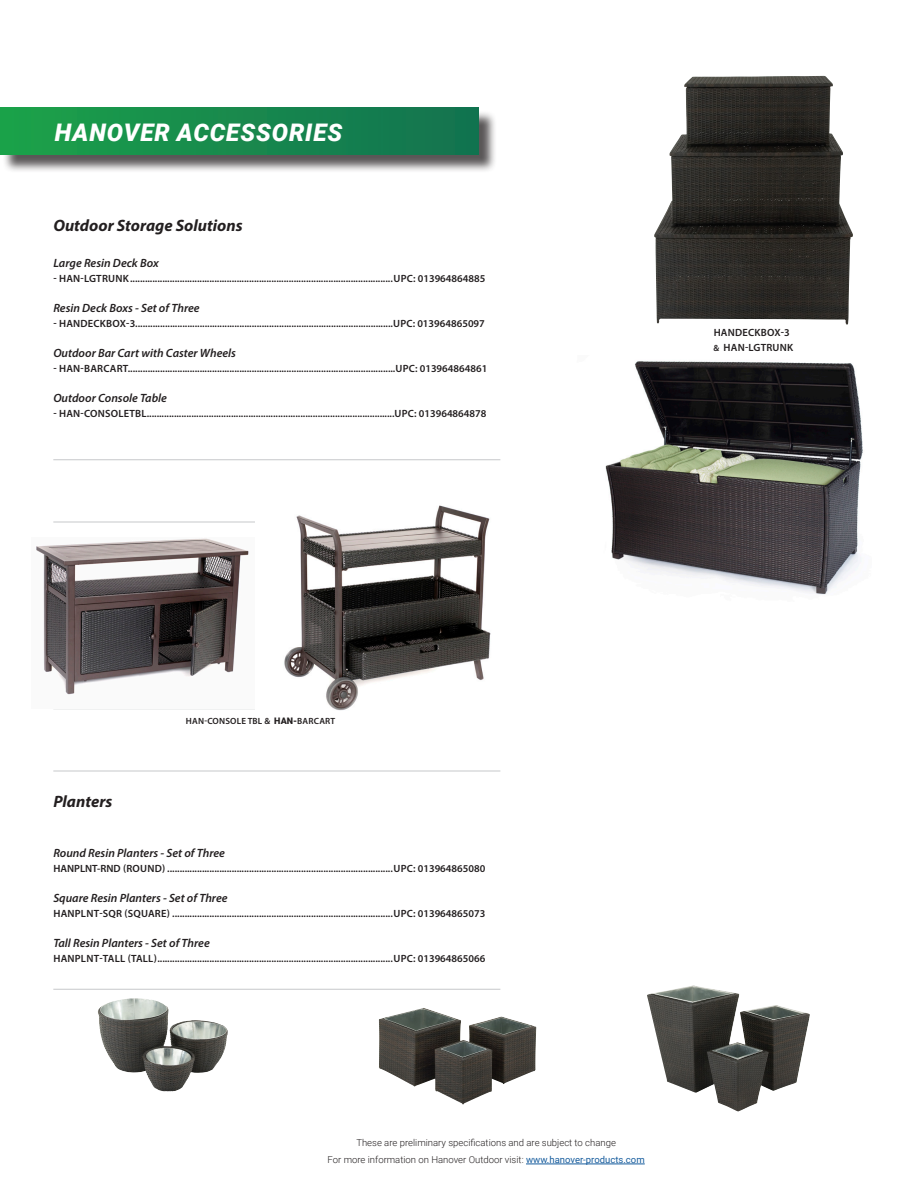
<style>
.page{position:relative;width:918px;height:1188px;background:#fff}
.page>*{position:absolute;margin:0;border:0;box-sizing:border-box;transform-origin:0 0}
.t1{font:italic 900 24.3px "Roboto";letter-spacing:.035em;color:#fff}
.Product_Name_NEW{font:italic 700 16.5px "Myriad Pro";color:#231f20}
.retail_price_line_1{font:italic 700 16.5px "Myriad Pro";color:#231f20}
.retail_price_line_1-2{font:italic 600 12px "Myriad Pro";color:#231f20}
.retail_price_line_1-3{font:600 10.5px "Myriad Pro";color:#231f20}
.retail_price_line_1-4{font:600 10.5px "Myriad Pro";letter-spacing:.02em;color:#231f20}
.t2{font:300 9.6px "Roboto";color:#231f20}
.t3{font:600 9px "Myriad Pro";letter-spacing:.02em;color:#231f20}
.s1{font-size:9px}
.s2{font-family:"Roboto";font-weight:900}
.s3{font-weight:400;color:#175d9e}
</style>
<div class="page">
<img style="left:654px;top:76px;width:199px;height:249px">
<div style="left:2px;top:110px;width:495px;height:63px;background:#231f20;opacity:.75"></div>
<div style="left:0;top:107px;width:478px;height:47px;background:linear-gradient(to right,#1ca24a,#127250)"></div>
<hr style="left:53px;top:459px;width:447px;height:1px;background:#c7c8ca">
<hr style="left:53px;top:522px;width:447px;height:1px;background:#c7c8ca">
<hr style="left:53px;top:584px;width:447px;height:1px;background:#c7c8ca">
<hr style="left:53px;top:646px;width:447px;height:1px;background:#c7c8ca">
<hr style="left:53px;top:708px;width:447px;height:1px;background:#c7c8ca">
<hr style="left:53px;top:771px;width:447px;height:1px;background:#c7c8ca">
<hr style="left:53px;top:989px;width:447px;height:1px;background:#c7c8ca">
<hr style="left:526px;top:1164px;width:119px;height:1px;background:#175d9e">
<img style="left:605px;top:361px;width:258px;height:234px">
<img style="left:379px;top:1008px;width:158px;height:96px">
<img style="left:647px;top:985px;width:163px;height:127px">
<img style="left:98px;top:999px;width:112px;height:93px">
<img style="left:256px;top:505px;width:244px;height:206px">
<img style="left:36px;top:538px;width:218px;height:171px">
<p class="t1" style="left:55px;top:116px;width:289px">HANOVER ACCESSORIES</p>
<p class="Product_Name_NEW" style="left:53px;top:215px;width:191px">Outdoor Storage Solutions</p>
<p class="retail_price_line_1-2" style="left:53px;top:256px;width:107px">Large Resin Deck Box</p>
<p class="retail_price_line_1-3" style="left:53px;top:272px;width:433px">- HAN-LGTRUNK..........................................................................................................UPC: 013964864885</p>
<p class="retail_price_line_1-2" style="left:53px;top:301px;width:148px">Resin Deck Boxs - Set of Three</p>
<p class="retail_price_line_1-3" style="left:53px;top:317px;width:433px">- HANDECKBOX-3........................................................................................................UPC: 013964865097</p>
<p class="retail_price_line_1-2" style="left:53px;top:346px;width:184px">Outdoor Bar Cart with Caster Wheels</p>
<p class="retail_price_line_1-3" style="left:53px;top:362px;width:435px">- HAN-BARCART............................................................................................................UPC: 013964864861</p>
<p class="retail_price_line_1-2" style="left:53px;top:391px;width:115px">Outdoor Console Table</p>
<p class="retail_price_line_1-3" style="left:53px;top:407px;width:434px">- HAN-CONSOLETBL....................................................................................................UPC: 013964864878</p>
<p class="retail_price_line_1-4" style="left:714px;top:326px;width:78px">HANDECKBOX-3</p>
<p class="retail_price_line_1-4" style="left:714px;top:341px;width:81px"><span class="s1">&amp;</span> HAN-LGTRUNK</p>
<p class="retail_price_line_1" style="left:53px;top:791px;width:61px">Planters</p>
<p class="t3" style="left:186px;top:715px;width:151px">HAN-CONSOLE TBL &amp; <span class="s2">HAN-</span>BARCART</p>
<p class="retail_price_line_1-2" style="left:53px;top:845px;width:173px">Round Resin Planters - Set of Three</p>
<p class="retail_price_line_1-3" style="left:53px;top:862px;width:434px">HANPLNT-RND (ROUND) ...........................................................................................UPC: 013964865080</p>
<p class="retail_price_line_1-2" style="left:53px;top:890px;width:176px">Square Resin Planters - Set of Three</p>
<p class="retail_price_line_1-4" style="left:53px;top:907px;width:433px">HANPLNT-SQR (SQUARE) .........................................................................................UPC: 013964865073</p>
<p class="retail_price_line_1-2" style="left:53px;top:935px;width:158px">Tall Resin Planters - Set of Three</p>
<p class="retail_price_line_1-3" style="left:53px;top:952px;width:433px">HANPLNT-TALL (TALL)...............................................................................................UPC: 013964865066</p>
<p class="t2" style="left:356px;top:1136px;width:261px">These are preliminary specifications and are subject to change</p>
<p class="t2" style="left:328px;top:1153px;width:319px">For more information on Hanover Outdoor visit: <span class="s3">www.hanover-products.com</span></p>
</div>
